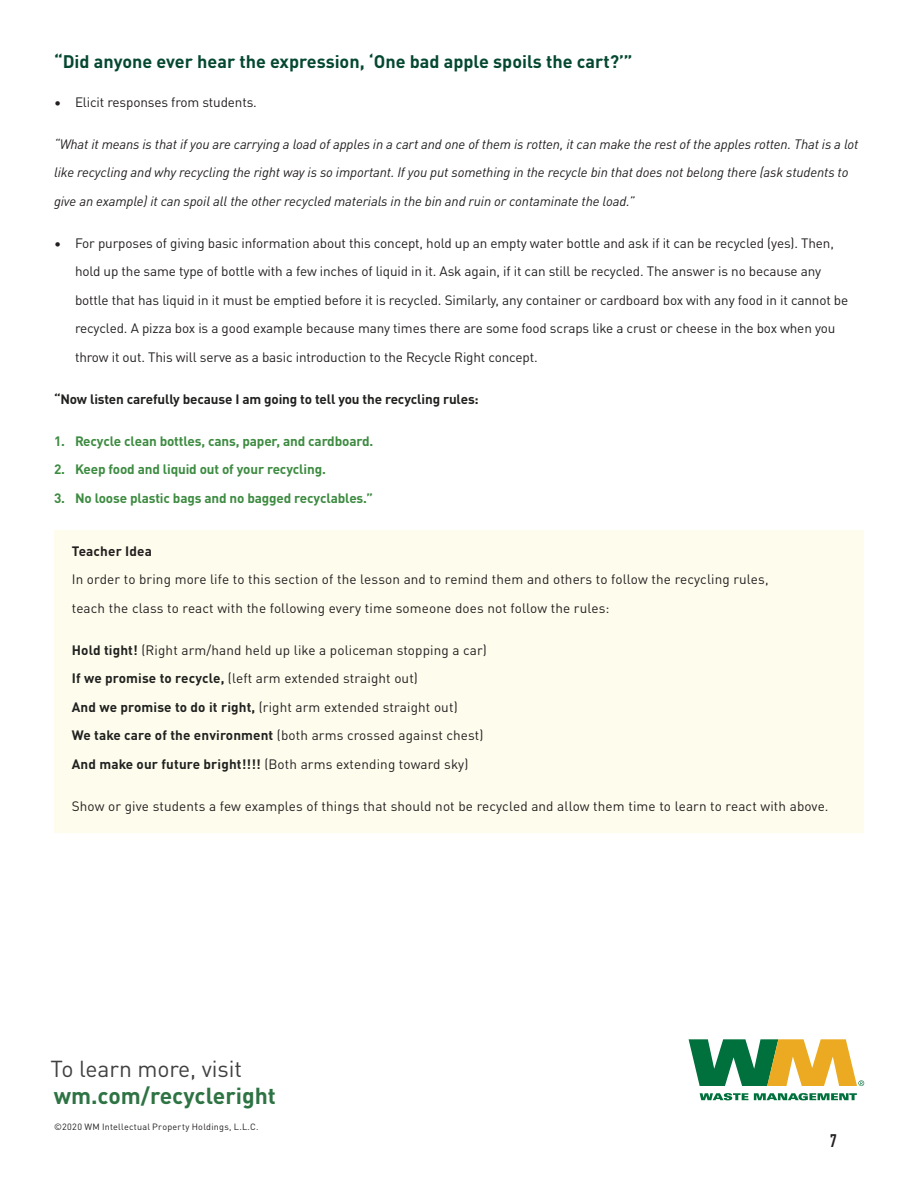
<style>
.page{position:relative;width:918px;height:1188px;background:#fff}
.page>*{position:absolute;margin:0;border:0;box-sizing:border-box;transform-origin:0 0}
.t1{font:700 22.8px "DINOT";color:#2e7343}
.t2{font:22.8px "DINOT";letter-spacing:-.005em;color:#414142}
.t3{font:700 18px "DINOT";color:#054832}
.t4{font:700 18px "DIN Condensed";color:#231f20}
.t5{font:13.5px/28.5px "DINOT";letter-spacing:.01em;color:#231f20}
.t6{font:13.5px/28.5px "DINOT";letter-spacing:-.01em;color:#231f20}
.t7{font:italic 13.5px/28.5px "DINOT";letter-spacing:-.01em;color:#231f20}
.t8{font:700 13.5px "DINOT";letter-spacing:-.01em;color:#3d8b41}
.t9{font:700 13.5px "DINOT";letter-spacing:-.01em;color:#212220}
.t10{font:9px "DINOT";letter-spacing:.03em;color:#231f20}
.s1{font-weight:700}
.s2{font-weight:700;color:#212220}
</style>
<div class="page">
<svg style="left:700px;top:1093px;width:48px;height:7px"></svg>
<svg style="left:754px;top:1093px;width:103px;height:7px"></svg>
<svg style="left:689px;top:1039px;width:175px;height:47px"></svg>
<div style="left:55px;top:530px;width:809px;height:302px;background:#fdfced"></div>
<p class="t3" style="left:54px;top:47px;width:580px">“Did anyone ever hear the expression, ‘One bad apple spoils the cart?’”</p>
<p class="t6" style="left:54px;top:87px;width:204px">• Elicit responses from students.</p>
<p class="t7" style="left:54px;top:129px;width:806px">“What it means is that if you are carrying a load of apples in a cart and one of them is rotten, it can make the rest of the apples rotten. That is a lot like recycling and why recycling the right way is so important. If you put something in the recycle bin that does not belong there (ask students to give an example) it can spoil all the other recycled materials in the bin and ruin or contaminate the load.”</p>
<p class="t6" style="left:75px;top:228px;width:775px;text-indent:-21px">• For purposes of giving basic information about this concept, hold up an empty water bottle and ask if it can be recycled (yes). Then, hold up the same type of bottle with a few inches of liquid in it. Ask again, if it can still be recycled. The answer is no because any bottle that has liquid in it must be emptied before it is recycled. Similarly, any container or cardboard box with any food in it cannot be recycled. A pizza box is a good example because many times there are some food scraps like a crust or cheese in the box when you throw it out. This will serve as a basic introduction to the Recycle Right concept.</p>
<p class="t9" style="left:54px;top:389px;width:426px">“Now listen carefully because I am going to tell you the recycling rules:</p>
<p class="t8" style="left:54px;top:431px;width:321px">1. Recycle clean bottles, cans, paper, and cardboard.</p>
<p class="t8" style="left:54px;top:459px;width:273px">2. Keep food and liquid out of your recycling.</p>
<p class="t8" style="left:54px;top:488px;width:320px">3. No loose plastic bags and no bagged recyclables.”</p>
<p class="t5" style="left:72px;top:535px;width:698px"><span class="s1">Teacher Idea<br></span>In order to bring more life to this section of the lesson and to remind them and others to follow the recycling rules, teach the class to react with the following every time someone does not follow the rules:</p>
<p class="t5" style="left:72px;top:634px;width:417px"><span class="s2">Hold tight!</span> (Right arm/hand held up like a policeman stopping a car)<br><span class="s2">If we promise to recycle,</span> (left arm extended straight out)<br><span class="s2">And we promise to do it right,</span> (right arm extended straight out)<br><span class="s2">We take care of the environment</span> (both arms crossed against chest)<br><span class="s2">And make our future bright!!!!</span> (Both arms extending toward sky)</p>
<p class="t5" style="left:72px;top:790px;width:758px">Show or give students a few examples of things that should not be recycled and allow them time to learn to react with above.</p>
<h1 class="t2" style="left:51px;top:1051px;width:193px">To learn more, visit</h1>
<h1 class="t1" style="left:54px;top:1078px;width:224px">wm.com/recycleright</h1>
<p class="t10" style="left:54px;top:1120px;width:206px">©2020 WM Intellectual Property Holdings, L.L.C.</p>
<h2 class="t4" style="left:830px;top:1128px;width:8px">7</h2>
</div>
